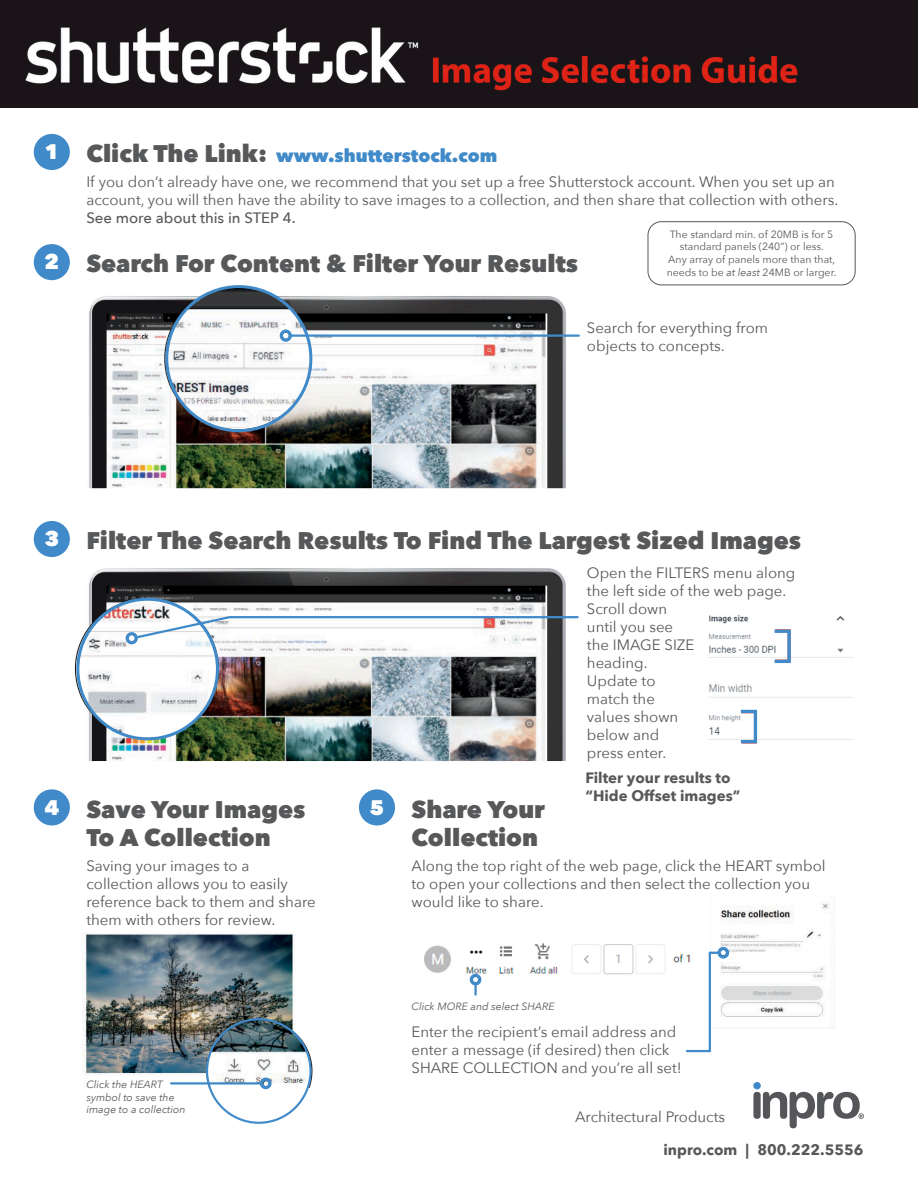
<style>
.page{position:relative;width:918px;height:1188px;background:#fff}
.page>*{position:absolute;margin:0;border:0;box-sizing:border-box;transform-origin:0 0}
.t1{font:800 24px/28.8px "Avenir Next";color:#57585a}
.t2{font:800 21px "Avenir Next";color:#fff}
.t3{font:800 18px "Avenir Next";color:#408ac9}
.t4{font:15px/18px "Avenir Next";color:#57585a}
.t5{font:700 15px/18px "Avenir Next";color:#57585a}
.t6{font:10.5px/12.6px "Avenir Next";color:#57585a;text-align:center}
.t7{font:italic 10.5px/12.6px "Avenir Next";color:#57585a}
.s1{font-weight:500}
.s2{font-style:italic}
</style>
<div class="page">
<img style="left:0;top:0;width:918px;height:106px">
<div style="left:34px;top:134px;width:36px;height:36px;background:#408ac9;border-radius:50%"></div>
<div style="left:34px;top:244px;width:36px;height:36px;background:#408ac9;border-radius:50%"></div>
<div style="left:34px;top:521px;width:36px;height:36px;background:#408ac9;border-radius:50%"></div>
<div style="left:34px;top:789px;width:36px;height:36px;background:#408ac9;border-radius:50%"></div>
<div style="left:359px;top:789px;width:36px;height:36px;background:#408ac9;border-radius:50%"></div>
<img style="left:89px;top:285px;width:477px;height:204px">
<img style="left:74px;top:568px;width:492px;height:194px">
<div style="left:165px;top:285px;width:147px;height:147px;border:3px solid #408ac9;border-radius:50%"></div>
<div style="left:280px;top:330px;width:12px;height:12px;border:3px solid #408ac9;border-radius:50%"></div>
<div style="left:126px;top:632px;width:12px;height:12px;border:3px solid #408ac9;border-radius:50%"></div>
<hr style="left:292px;top:334px;width:287px;height:3px;background:#408ac9">
<img style="left:708px;top:615px;width:145px;height:129px">
<div style="left:739px;top:710px;width:18px;height:33px;border:3px solid #408ac9"></div>
<div style="left:773px;top:630px;width:18px;height:33px;border:3px solid #408ac9"></div>
<svg style="left:171px;top:604px;width:22px;height:11px"></svg>
<svg style="left:134px;top:615px;width:445px;height:25px"></svg>
<div style="left:76px;top:598px;width:143px;height:142px;border:3px solid #408ac9;border-radius:50%"></div>
<img style="left:82px;top:932px;width:231px;height:155px">
<div style="left:206px;top:1018px;width:106px;height:106px;border:2px solid #408ac9;border-radius:50%"></div>
<div style="left:260px;top:1078px;width:12px;height:11px;border:3px solid #408ac9;border-radius:50%"></div>
<hr style="left:171px;top:1082px;width:90px;height:3px;background:#408ac9">
<hr style="left:687px;top:1050px;width:23px;height:2px;background:#408ac9">
<img style="left:424px;top:943px;width:266px;height:42px">
<img style="left:711px;top:903px;width:124px;height:125px">
<div style="left:470px;top:974px;width:11px;height:11px;border:3px solid #408ac9;border-radius:50%"></div>
<svg style="left:474px;top:983px;width:3px;height:12px"></svg>
<hr style="left:709px;top:953px;width:2px;height:98px;background:#408ac9">
<svg style="left:710px;top:952px;width:7px;height:2px"></svg>
<div style="left:717px;top:947px;width:12px;height:12px;border:3px solid #408ac9;border-radius:50%"></div>
<div style="left:753px;top:1082px;width:8px;height:7px;background:#3f89c8;border-radius:50%"></div>
<div style="left:753px;top:1092px;width:8px;height:27px;background:#55565a;border-radius:4px"></div>
<svg style="left:763px;top:1092px;width:101px;height:36px"></svg>
<div style="left:648px;top:221px;width:207px;height:64px;border:1px solid #57585a;border-radius:14px"></div>
<p class="t2" style="left:44px;top:139px;width:16px">1</p>
<p class="t2" style="left:44px;top:249px;width:16px">2</p>
<p class="t1" style="left:86px;top:139px;width:182px">Click The Link:</p>
<p class="t3" style="left:276px;top:145px;width:223px">www.shutterstock.com</p>
<p class="t4" style="left:86px;top:172px;width:754px">If you don’t already have one, we recommend that you set up a free Shutterstock account. When you set up an account, you will then have the ability to save images to a collection, and then share that collection with others.<br><span class="s1">See more about this in STEP 4.</span></p>
<p class="t1" style="left:86px;top:249px;width:493px">Search For Content &amp; Filter Your Results</p>
<p class="t6" style="left:670px;top:227px;width:165px">The standard min. of 20MB is for 5 standard panels (240”) or less.</p>
<p class="t6" style="left:667px;top:253px;width:171px;text-align:left">Any array of panels more than that, needs to be <span class="s2">at least</span> 24MB or larger.</p>
<p class="t4" style="left:587px;top:318px;width:183px">Search for everything from objects to concepts.</p>
<p class="t2" style="left:44px;top:526px;width:16px">3</p>
<p class="t1" style="left:86px;top:526px;width:716px">Filter The Search Results To Find The Largest Sized Images</p>
<p class="t4" style="left:587px;top:563px;width:210px">Open the FILTERS menu along the left side of the web page.<br>Scroll down<br>until you see<br>the IMAGE SIZE<br>heading.<br>Update to<br>match the<br>values shown<br>below and<br>press enter.</p>
<p class="t1" style="left:86px;top:794px;width:221px">Save Your Images<br>To A Collection</p>
<p class="t1" style="left:412px;top:794px;width:135px">Share Your<br>Collection</p>
<p class="t2" style="left:44px;top:794px;width:16px">4</p>
<p class="t2" style="left:370px;top:794px;width:16px">5</p>
<p class="t5" style="left:585px;top:769px;width:156px">Filter your results to “Hide Offset images”</p>
<p class="t4" style="left:86px;top:856px;width:231px">Saving your images to a collection allows you to easily reference back to them and share them with others for review.</p>
<p class="t4" style="left:412px;top:856px;width:416px">Along the top right of the web page, click the HEART symbol to open your collections and then select the collection you would like to share.</p>
<p class="t7" style="left:412px;top:999px;width:145px">Click MORE and select SHARE</p>
<p class="t7" style="left:86px;top:1078px;width:101px">Click the HEART symbol to save the image to a collection</p>
<p class="t4" style="left:412px;top:1023px;width:266px">Enter the recipient’s email address and</p>
<p class="t4" style="left:412px;top:1041px;width:260px">enter a message (if desired) then click</p>
<p class="t4" style="left:412px;top:1059px;width:272px">SHARE COLLECTION and you’re all set!</p>
<p class="t4" style="left:575px;top:1107px;width:152px">Architectural Products</p>
<p class="t5" style="left:664px;top:1141px;width:201px">inpro.com | 800.222.5556</p>
</div>
